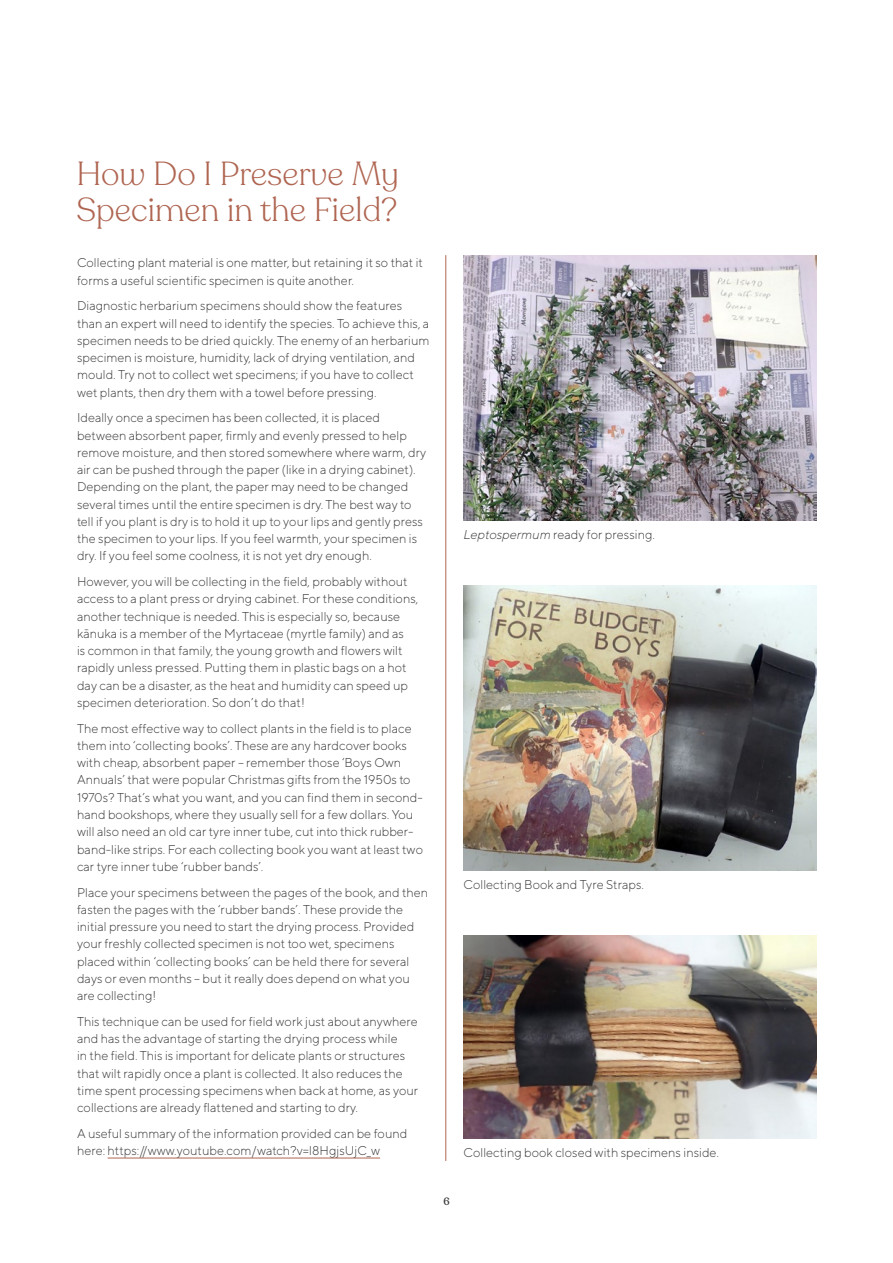
<style>
.page{position:relative;width:893px;height:1263px;background:#fff}
.page>*{position:absolute;margin:0;border:0;box-sizing:border-box;transform-origin:0 0}
.t1{font:300 33px/36px "Recoleta Alt";color:#af6551}
.t2{font:300 12.75px/17.2px "TT Norms";color:#393637}
.t3{font:500 10.5px "Recoleta Alt";color:#393637}
.s1{font-style:italic}
</style>
<div class="page">
<hr style="left:108px;top:1158px;width:272px;height:1px;background:#af6551">
<img style="left:463px;top:255px;width:353px;height:265px">
<img style="left:463px;top:935px;width:353px;height:203px">
<img style="left:463px;top:585px;width:353px;height:285px">
<hr style="left:445px;top:255px;width:1px;height:906px;background:#af6551">
<h1 class="t1" style="left:77px;top:156px;width:324px">How Do I Preserve My<br>Specimen in the Field?</h1>
<p class="t2" style="left:77px;top:254px;width:347px">Collecting plant material is one matter, but retaining it so that it forms a useful scientific specimen is quite another.</p>
<p class="t2" style="left:77px;top:297px;width:354px">Diagnostic herbarium specimens should show the features than an expert will need to identify the species. To achieve this, a specimen needs to be dried quickly. The enemy of an herbarium specimen is moisture, humidity, lack of drying ventilation, and mould. Try not to collect wet specimens; if you have to collect wet plants, then dry them with a towel before pressing.</p>
<p class="t2" style="left:77px;top:409px;width:351px">Ideally once a specimen has been collected, it is placed between absorbent paper, firmly and evenly pressed to help remove moisture, and then stored somewhere where warm, dry air can be pushed through the paper (like in a drying cabinet).<br>Depending on the plant, the paper may need to be changed several times until the entire specimen is dry. The best way to tell if you plant is dry is to hold it up to your lips and gently press the specimen to your lips. If you feel warmth, your specimen is dry. If you feel some coolness, it is not yet dry enough.</p>
<p class="t2" style="left:77px;top:573px;width:343px">However, you will be collecting in the field, probably without access to a plant press or drying cabinet. For these conditions, another technique is needed. This is especially so, because kānuka is a member of the Myrtaceae (myrtle family) and as<br>is common in that family, the young growth and flowers wilt rapidly unless pressed. Putting them in plastic bags on a hot day can be a disaster, as the heat and humidity can speed up specimen deterioration. So don’t do that!</p>
<p class="t2" style="left:77px;top:719px;width:348px">The most effective way to collect plants in the field is to place them into ‘collecting books’. These are any hardcover books with cheap, absorbent paper – remember those ‘Boys Own Annuals’ that were popular Christmas gifts from the 1950s to 1970s? That’s what you want, and you can find them in second&shy;hand bookshops, where they usually sell for a few dollars. You will also need an old car tyre inner tube, cut into thick rubber&shy;band-like strips. For each collecting book you want at least two car tyre inner tube ‘rubber bands’.</p>
<p class="t2" style="left:77px;top:883px;width:353px">Place your specimens between the pages of the book, and then fasten the pages with the ‘rubber bands’. These provide the initial pressure you need to start the drying process. Provided your freshly collected specimen is not too wet, specimens placed within ‘collecting books’ can be held there for several days or even months – but it really does depend on what you are collecting!</p>
<p class="t2" style="left:77px;top:1012px;width:343px">This technique can be used for field work just about anywhere and has the advantage of starting the drying process while<br>in the field. This is important for delicate plants or structures that wilt rapidly once a plant is collected. It also reduces the time spent processing specimens when back at home, as your collections are already flattened and starting to dry.</p>
<p class="t2" style="left:77px;top:1124px;width:332px">A useful summary of the information provided can be found here: https://www.youtube.com/watch?v=l8HgjsUjC_w</p>
<p class="t2" style="left:463px;top:525px;width:193px"><span class="s1">Leptospermum</span> ready for pressing.</p>
<p class="t2" style="left:463px;top:875px;width:182px">Collecting Book and Tyre Straps.</p>
<p class="t2" style="left:463px;top:1143px;width:257px">Collecting book closed with specimens inside.</p>
<p class="t3" style="left:443px;top:1195px;width:8px">6</p>
</div>
